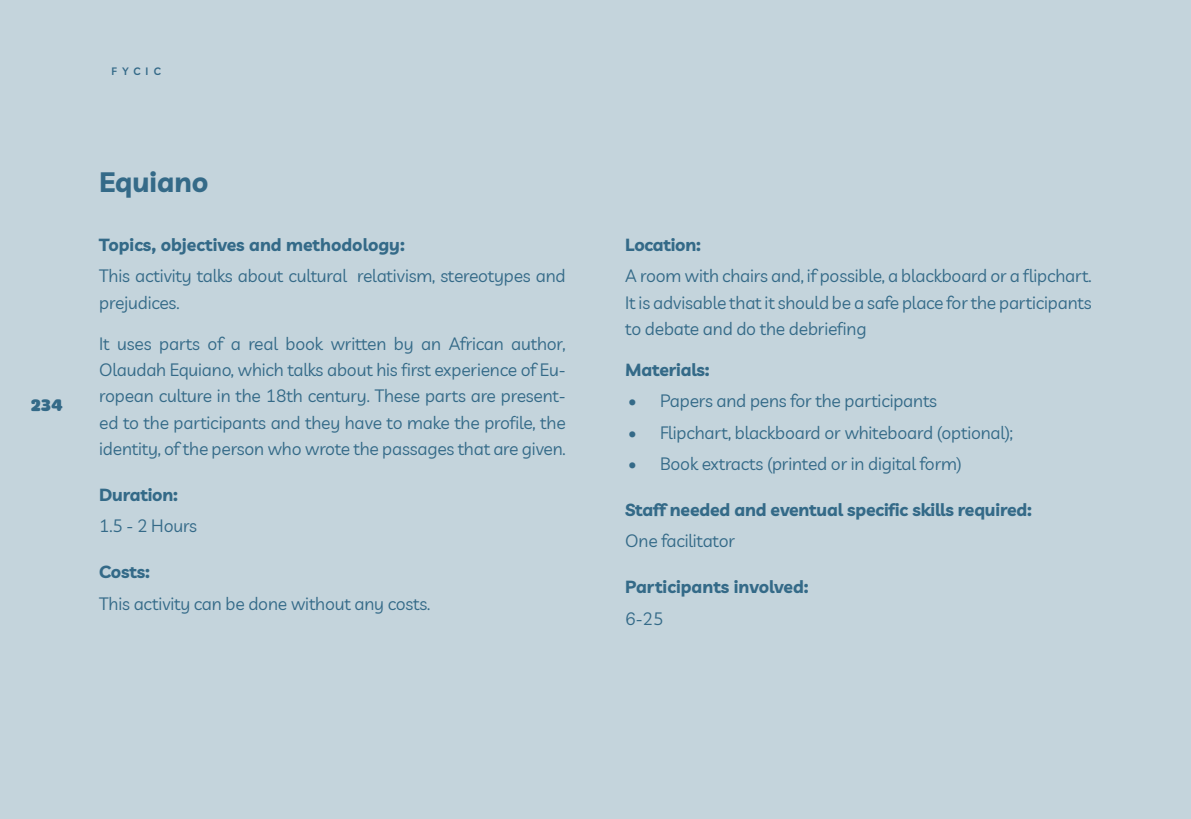
<style>
.page{position:relative;width:1191px;height:819px;background:#c4d4dc}
.page>*{position:absolute;margin:0;border:0;box-sizing:border-box;transform-origin:0 0}
.TESTO_BLU_GRANDE{font:700 28px "Livvic";color:#346a88}
.t1{font:17.5px/26.2px "Livvic";letter-spacing:-.01em;color:#346a88;text-align:justify}
.t2{font:700 17.5px "Livvic";letter-spacing:-.01em;color:#346a88}
.t3{font:17.5px "Coiny Cyrillic";color:#346a88}
.t4{font:600 10.5px "Livvic";letter-spacing:.5em;color:#346a88}
</style>
<div class="page">
<p class="t4" style="left:112px;top:63px;width:51px">FYCIC</p>
<p class="t3" style="left:31px;top:390px;width:34px">234</p>
<p class="TESTO_BLU_GRANDE" style="left:99px;top:160px;width:111px">Equiano</p>
<p class="t2" style="left:99px;top:231px;width:307px">Topics, objectives and methodology:</p>
<p class="t1" style="left:99px;top:262px;width:468px">This activity talks about cultural relativism, stereotypes and prejudices.</p>
<p class="t1" style="left:99px;top:329px;width:468px">It uses parts of a real book written by an African author, Olaudah Equiano, which talks about his first experience of Eu&shy;ropean culture in the 18th century. These parts are present&shy;ed to the participants and they have to make the profile, the identity, of the person who wrote the passages that are given.</p>
<p class="t2" style="left:99px;top:481px;width:80px">Duration:</p>
<p class="t1" style="left:99px;top:512px;width:99px">1.5 - 2 Hours</p>
<p class="t2" style="left:99px;top:558px;width:52px">Costs:</p>
<p class="t1" style="left:99px;top:589px;width:332px">This activity can be done without any costs.</p>
<p class="t2" style="left:625px;top:231px;width:77px">Location:</p>
<p class="t1" style="left:625px;top:262px;width:468px">A room with chairs and, if possible, a blackboard or a flipchart.<br>It is advisable that it should be a safe place for the participants to debate and do the debriefing</p>
<p class="t2" style="left:625px;top:356px;width:86px">Materials:</p>
<p class="t1" style="left:628px;top:387px;width:310px">• Papers and pens for the participants</p>
<p class="t1" style="left:628px;top:418px;width:386px">• Flipchart, blackboard or whiteboard (optional);</p>
<p class="t1" style="left:628px;top:449px;width:335px">• Book extracts (printed or in digital form)</p>
<p class="t2" style="left:625px;top:496px;width:408px">Staff needed and eventual specific skills required:</p>
<p class="t1" style="left:625px;top:526px;width:111px">One facilitator</p>
<p class="t2" style="left:625px;top:573px;width:185px">Participants involved:</p>
<p class="t1" style="left:625px;top:604px;width:40px">6-25</p>
</div>
